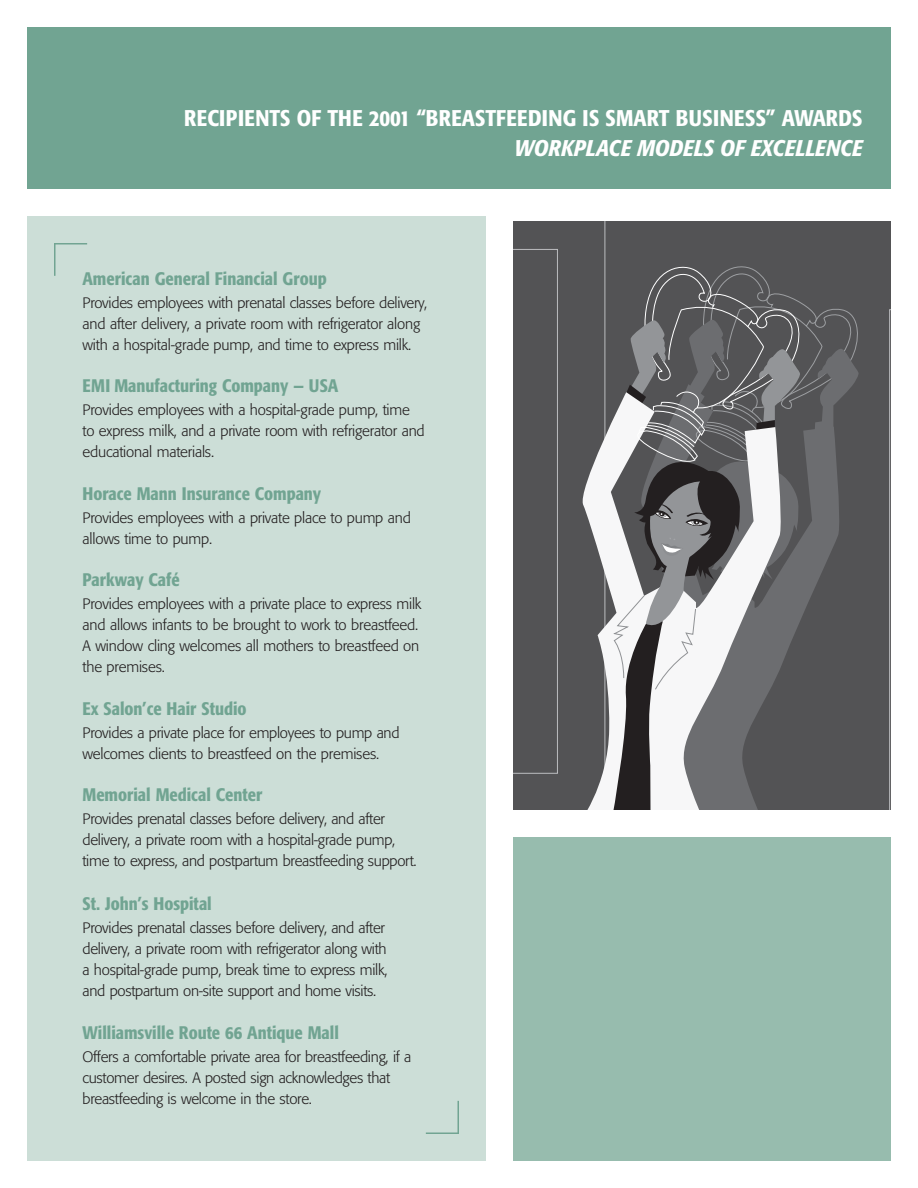
<style>
.page{position:relative;width:918px;height:1188px;background:#fff}
.page>*{position:absolute;margin:0;border:0;box-sizing:border-box;transform-origin:0 0}
.t1{font:500 condensed 22.5px "Formata";letter-spacing:.015em;color:#fff}
.t2{font:italic 500 condensed 22.5px "Formata";color:#fff}
.t3{font:500 condensed 18px "Formata";color:#71a492}
.t4{font:300 15px/21px "Formata";letter-spacing:-.02em;color:#231f20}
</style>
<div class="page">
<div style="left:513px;top:837px;width:378px;height:324px;background:#97bcae"></div>
<div style="left:27px;top:27px;width:864px;height:162px;background:#71a492"></div>
<div style="left:27px;top:216px;width:459px;height:945px;background:#ccded7"></div>
<hr style="left:426px;top:1132px;width:33px;height:2px;background:#71a492">
<hr style="left:458px;top:1101px;width:1px;height:33px;background:#71a492">
<div style="left:606px;top:221px;width:285px;height:589px;background:#535355"></div>
<div style="left:513px;top:221px;width:93px;height:589px;background:#535355"></div>
<svg style="left:575px;top:260px;width:287px;height:550px"></svg>
<svg style="left:889px;top:309px;width:2px;height:501px"></svg>
<hr style="left:54px;top:243px;width:33px;height:1px;background:#71a492">
<hr style="left:54px;top:243px;width:2px;height:33px;background:#71a492">
<h1 class="t1" style="left:184px;top:109px;width:680px">RECIPIENTS OF THE 2001 “BREASTFEEDING IS SMART BUSINESS” AWARDS</h1>
<h1 class="t2" style="left:514px;top:139px;width:350px">WORKPLACE MODELS OF EXCELLENCE</h1>
<p class="t3" style="left:82px;top:271px;width:246px">American General Financial Group</p>
<p class="t4" style="left:82px;top:294px;width:346px">Provides employees with prenatal classes before delivery, and after delivery, a private room with refrigerator along with a hospital-grade pump, and time to express milk.</p>
<p class="t3" style="left:82px;top:378px;width:257px">EMI Manufacturing Company — USA</p>
<p class="t4" style="left:82px;top:400px;width:344px">Provides employees with a hospital-grade pump, time to express milk, and a private room with refrigerator and educational materials.</p>
<p class="t3" style="left:82px;top:486px;width:240px">Horace Mann Insurance Company</p>
<p class="t4" style="left:82px;top:508px;width:330px">Provides employees with a private place to pump and allows time to pump.</p>
<p class="t3" style="left:82px;top:572px;width:99px">Parkway Café</p>
<p class="t4" style="left:82px;top:594px;width:340px">Provides employees with a private place to express milk and allows infants to be brought to work to breastfeed.<br>A window cling welcomes all mothers to breastfeed on the premises.</p>
<p class="t3" style="left:82px;top:701px;width:166px">Ex Salon’ce Hair Studio</p>
<p class="t4" style="left:82px;top:723px;width:319px">Provides a private place for employees to pump and welcomes clients to breastfeed on the premises.</p>
<p class="t3" style="left:82px;top:787px;width:181px">Memorial Medical Center</p>
<p class="t4" style="left:82px;top:810px;width:336px">Provides prenatal classes before delivery, and after delivery, a private room with a hospital-grade pump, time to express, and postpartum breastfeeding support.</p>
<p class="t3" style="left:82px;top:896px;width:131px">St. John’s Hospital</p>
<p class="t4" style="left:82px;top:918px;width:307px">Provides prenatal classes before delivery, and after delivery, a private room with refrigerator along with a hospital-grade pump, break time to express milk, and postpartum on-site support and home visits.</p>
<p class="t3" style="left:82px;top:1025px;width:258px">Williamsville Route 66 Antique Mall</p>
<p class="t4" style="left:82px;top:1047px;width:330px">Offers a comfortable private area for breastfeeding, if a customer desires. A posted sign acknowledges that breastfeeding is welcome in the store.</p>
</div>
